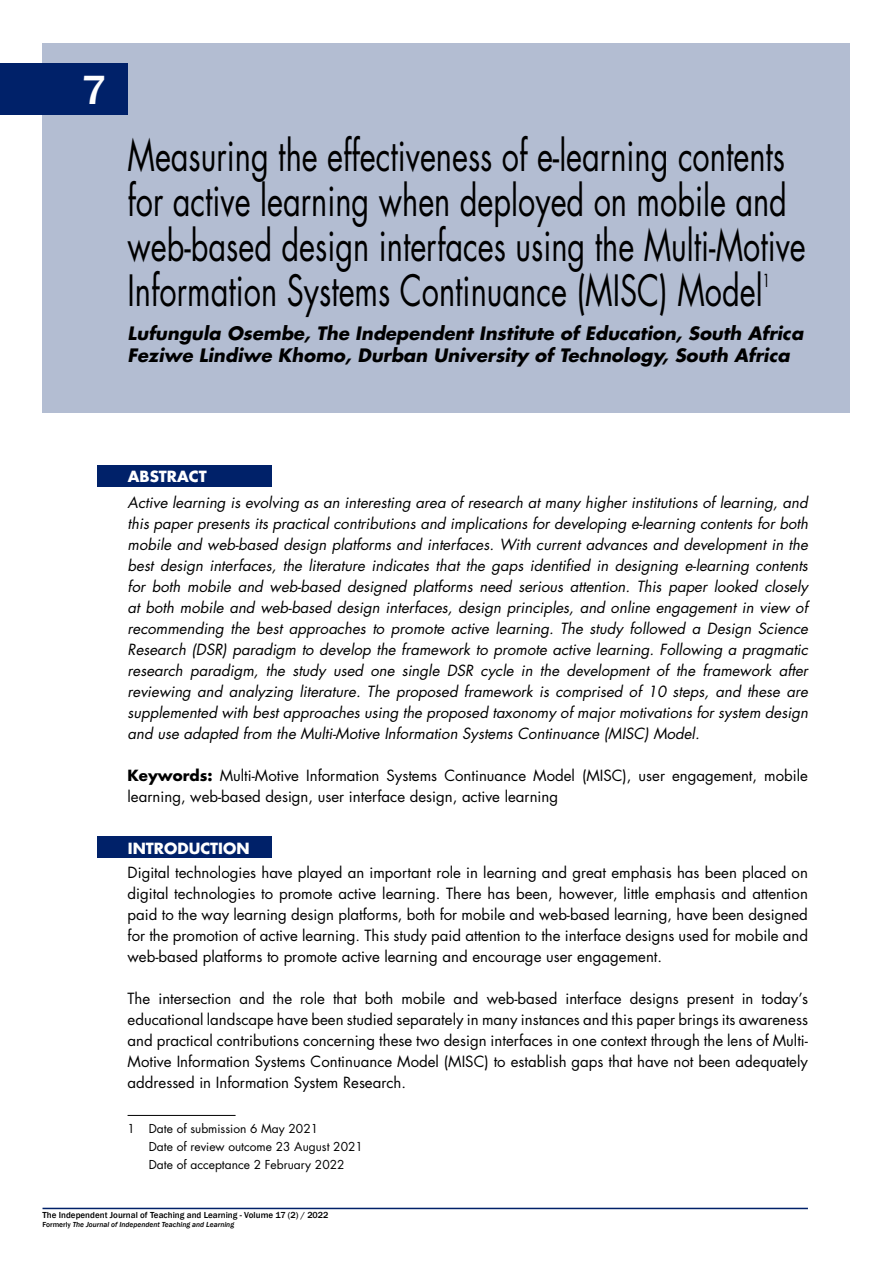
<style>
.page{position:relative;width:893px;height:1263px;background:#fff}
.page>*{position:absolute;margin:0;border:0;box-sizing:border-box;transform-origin:0 0}
.t1{font:42px/45px "Futura Std";color:#000;scale:.73 1}
.t2{font:500 42px "Franklin Gothic";color:#fff}
.t3{font:italic 700 18px/21.8px "Futura Std";color:#000}
.t4{font:17.55px "Futura Std";color:#000;scale:.73 1}
.t5{font:italic 15px/21px "Futura Std";color:#000;text-align:justify}
.t6{font:15px/21px "Futura Std";color:#000;text-align:justify}
.t7{font:700 15px "Futura Std";color:#fff}
.t8{font:12px/18px "Futura Std";color:#000}
.t9{font:500 9px "Franklin Gothic";color:#000}
.t10{font:italic 500 7.5px "Franklin Gothic";color:#000}
.s1{font-weight:700}
.s2{font-style:normal}
</style>
<div class="page">
<div style="left:43px;top:43px;width:807px;height:369px;background:#b3bdd2"></div>
<div style="left:0;top:64px;width:128px;height:51px;background:#002169"></div>
<hr style="left:43px;top:1208px;width:765px;height:1px;background:#002169">
<hr style="left:128px;top:1115px;width:108px;height:1px;background:#000">
<div style="left:98px;top:466px;width:174px;height:21px;background:#002169"></div>
<div style="left:98px;top:837px;width:174px;height:21px;background:#002169"></div>
<h1 class="t2" style="left:82px;top:64px;width:26px">7</h1>
<h1 class="t1" style="left:128px;top:133px;width:931px">Measuring the effectiveness of e-learning contents for active learning when deployed on mobile and web-based design interfaces using the Multi-Motive Information Systems Continuance (MISC) Model</h1>
<p class="t4" style="left:763px;top:269px;width:12px">1</p>
<p class="t3" style="left:128px;top:323px;width:677px">Lufungula Osembe, The Independent Institute of Education, South Africa<br>Feziwe Lindiwe Khomo, Durban University of Technology, South Africa</p>
<p class="t7" style="left:128px;top:467px;width:80px">ABSTRACT</p>
<p class="t5" style="left:128px;top:492px;width:682px">Active learning is evolving as an interesting area of research at many higher institutions of learning, and this paper presents its practical contributions and implications for developing e-learning contents for both mobile and web-based design platforms and interfaces. With current advances and development in the best design interfaces, the literature indicates that the gaps identified in designing e-learning contents for both mobile and web-based designed platforms need serious attention. This paper looked closely at both mobile and web-based design interfaces, design principles, and online engagement in view of recommending the best approaches to promote active learning. The study followed a Design Science Research (DSR) paradigm to develop the framework to promote active learning. Following a pragmatic research paradigm, the study used one single DSR cycle in the development of the framework after reviewing and analyzing literature. The proposed framework is comprised of 10 steps, and these are supplemented with best approaches using the proposed taxonomy of major motivations for system design and use adapted from the Multi-Motive Information Systems Continuance (MISC) Model.<sup>1</sup></p>
<p class="t6" style="left:128px;top:765px;width:682px"><span class="s1">Keywords:</span> Multi-Motive Information Systems Continuance Model (MISC), user engagement, mobile learning, web-based design, user interface design, active learning</p>
<p class="t7" style="left:128px;top:838px;width:123px">INTRODUCTION</p>
<p class="t6" style="left:128px;top:862px;width:682px">Digital technologies have played an important role in learning and great emphasis has been placed on digital technologies to promote active learning. There has been, however, little emphasis and attention paid to the way learning design platforms, both for mobile and web-based learning, have been designed for the promotion of active learning. This study paid attention to the interface designs used for mobile and web-based platforms to promote active learning and encourage user engagement.</p>
<p class="t6" style="left:128px;top:988px;width:682px">The intersection and the role that both mobile and web-based interface designs present in today’s educational landscape have been studied separately in many instances and this paper brings its awareness and practical contributions concerning these two design interfaces in one context through the lens of Multi-Motive Information Systems Continuance Model (MISC) to establish gaps that have not been adequately addressed in Information System Research.</p>
<p class="t8" style="left:149px;top:1120px;width:215px;text-indent:-21px">1 Date of submission 6 May 2021<br>Date of review outcome 23 August 2021<br>Date of acceptance 2 February 2022</p>
<p class="t9" style="left:43px;top:1210px;width:287px">The Independent Journal of Teaching and Learning - Volume 17 (2) / 2022</p>
<p class="t10" style="left:43px;top:1220px;width:193px"><span class="s2">Formerly</span> The Journal of Independent Teaching and Learning</p>
</div>
